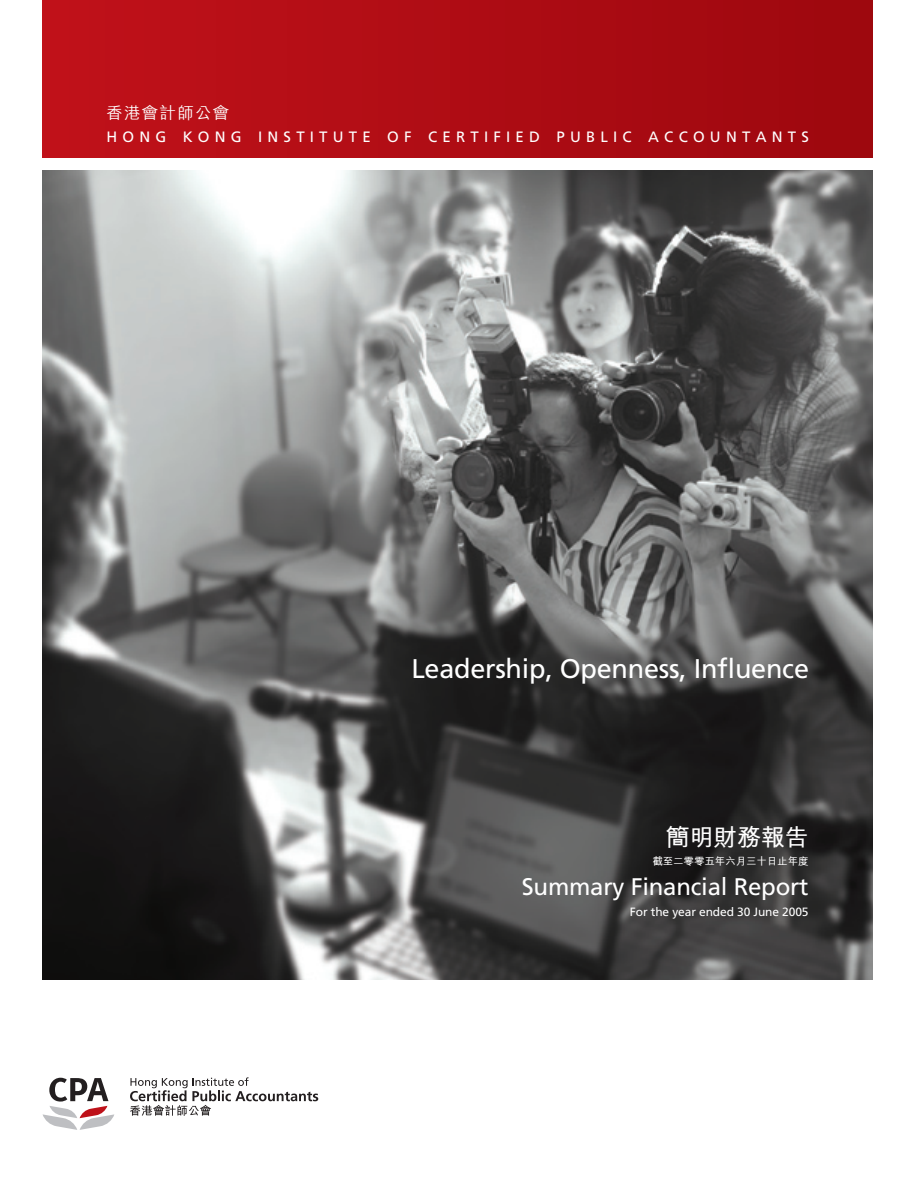
<style>
.page{position:relative;width:915px;height:1191px;background:#fff}
.page>*{position:absolute;margin:0;border:0;box-sizing:border-box;transform-origin:0 0}
.t1{font:27px "Frutiger";letter-spacing:-.01em;color:#fff}
.t2{font:24px "Frutiger";letter-spacing:-.01em;color:#fff}
.t3{font:700 24px "M Hei";letter-spacing:-.01em;color:#fff}
.t4{font:500 16.5px "M Hei";letter-spacing:.075em;color:#fff}
.t5{font:15px "Frutiger";color:#fff}
.t6{font:12px "Frutiger";letter-spacing:-.01em;color:#fff}
.t7{font:700 10.5px "M Hei";letter-spacing:-.01em;color:#fff}
</style>
<div class="page">
<img style="left:43px;top:170px;width:829px;height:809px">
<div style="left:43px;top:0;width:829px;height:157px;background:linear-gradient(to right,#c1111a,#9d080e)"></div>
<svg style="left:130px;top:1077px;width:188px;height:38px"></svg>
<svg style="left:43px;top:1077px;width:71px;height:52px"></svg>
<p class="t4" style="left:106px;top:104px;width:124px">香港會計師公會</p>
<p class="t5" style="left:106px;top:128px;width:703px">H O N G K O N G I N S T I T U T E O F C E R T I F I E D P U B L I C A C C O U N T A N T S</p>
<h1 class="t1" style="left:411px;top:653px;width:399px">Leadership, Openness, Influence</h1>
<h2 class="t3" style="left:665px;top:825px;width:144px">簡明財務報告</h2>
<p class="t7" style="left:652px;top:856px;width:158px">截至二零零五年六月三十日止年度</p>
<h2 class="t2" style="left:521px;top:872px;width:288px">Summary Financial Report</h2>
<p class="t6" style="left:629px;top:904px;width:180px">For the year ended 30 June 2005</p>
</div>
